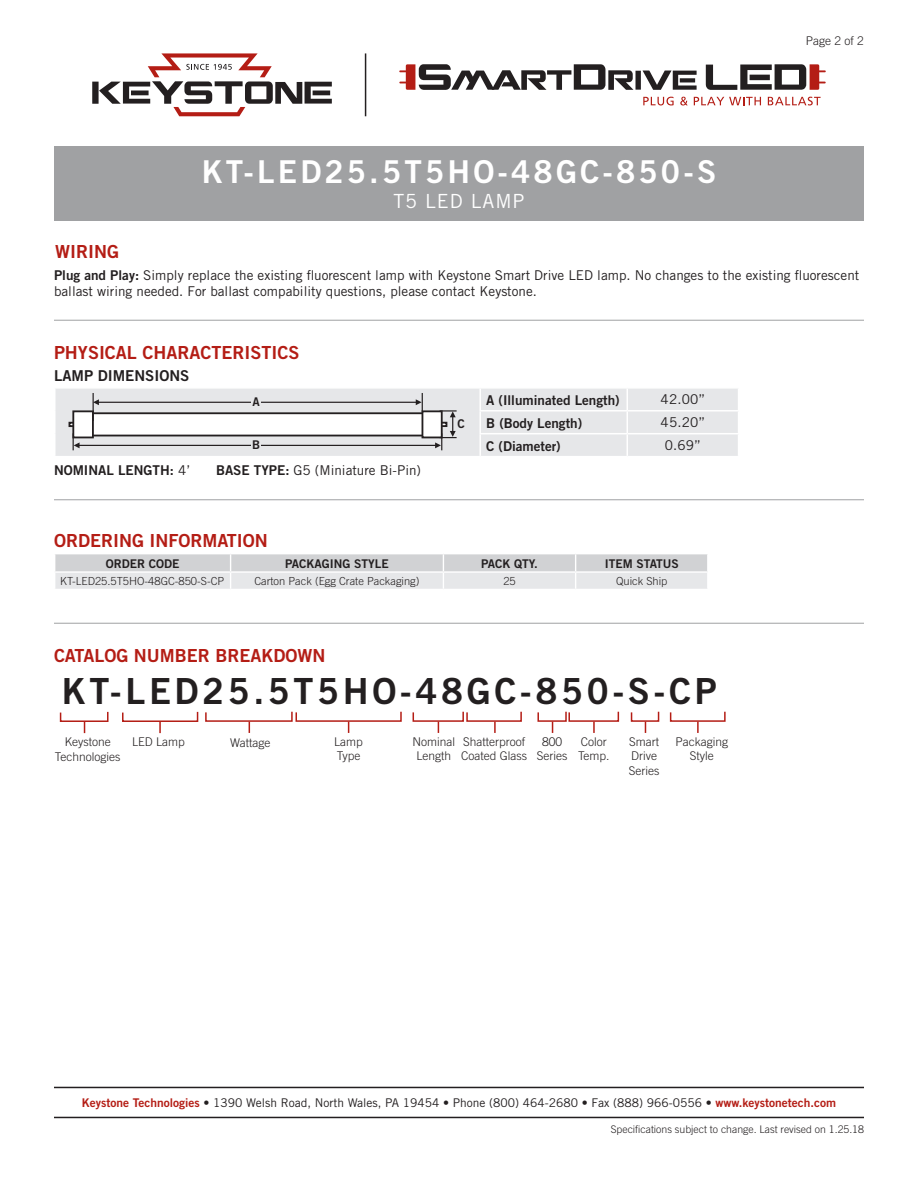
<style>
.page{position:relative;width:918px;height:1188px;background:#fff}
.page>*{position:absolute;margin:0;border:0;box-sizing:border-box;transform-origin:0 0}
.t1{font:36px "Trade Gothic Bold Two";letter-spacing:.1em;color:#231f20}
.t2{font:31.5px "Trade Gothic Bold Two";letter-spacing:.1em;color:#fff}
.t3{font:19.5px "Trade Gothic";letter-spacing:.05em;color:#fff}
.t4{font:18px "Trade Gothic Bold Two";color:#b41d15}
.t5{font:15px "Trade Gothic Bold Two";color:#231f20}
.t6{font:13.5px/16.2px "Trade Gothic";color:#231f20}
.t7{font:13.5px "Trade Gothic Bold Two";color:#231f20}
.t8{font:300 12px/14.4px "Trade Gothic";color:#231f20;text-align:center}
.t9{font:12px "Trade Gothic";color:#231f20}
.t10{font:12px "Trade Gothic Bold Two";color:#231f20}
.t11{font:300 11.1px "Trade Gothic";color:#231f20}
.t12{font:300 10.5px "Trade Gothic";color:#231f20}
.s1{font-family:"Trade Gothic Bold Two"}
.s2{font-family:"Trade Gothic"}
.s3{font-family:"Trade Gothic Bold Two";color:#b41d15}
</style>
<div class="page">
<svg style="left:55px;top:554px;width:653px;height:35px;background:#dddee0"></svg>
<hr style="left:54px;top:623px;width:810px;height:1px;background:#a0a1a3">
<hr style="left:54px;top:320px;width:810px;height:1px;background:#a0a1a3">
<hr style="left:54px;top:499px;width:810px;height:1px;background:#a0a1a3">
<hr style="left:54px;top:1117px;width:810px;height:1px;background:#231f20">
<hr style="left:54px;top:1087px;width:810px;height:1px;background:#231f20">
<div style="left:54px;top:146px;width:810px;height:75px;background:#a0a1a3"></div>
<svg style="left:59px;top:711px;width:50px;height:22px"></svg>
<svg style="left:122px;top:711px;width:280px;height:22px"></svg>
<svg style="left:412px;top:711px;width:110px;height:22px"></svg>
<svg style="left:537px;top:711px;width:83px;height:22px"></svg>
<svg style="left:669px;top:711px;width:57px;height:22px"></svg>
<svg style="left:630px;top:711px;width:30px;height:22px"></svg>
<svg style="left:92px;top:53px;width:240px;height:63px"></svg>
<hr style="left:365px;top:53px;width:1px;height:63px;background:#231f20">
<svg style="left:643px;top:97px;width:31px;height:8px"></svg>
<svg style="left:680px;top:97px;width:8px;height:8px"></svg>
<svg style="left:694px;top:97px;width:67px;height:8px"></svg>
<svg style="left:768px;top:97px;width:53px;height:8px"></svg>
<svg style="left:399px;top:64px;width:298px;height:26px"></svg>
<svg style="left:706px;top:64px;width:120px;height:26px"></svg>
<div style="left:56px;top:389px;width:682px;height:67px;background:#e6e7e9"></div>
<hr style="left:479px;top:389px;width:2px;height:21px;background:#fff">
<hr style="left:627px;top:410px;width:112px;height:2px;background:#fff">
<hr style="left:627px;top:433px;width:112px;height:1px;background:#fff">
<hr style="left:479px;top:410px;width:148px;height:2px;background:#fff">
<hr style="left:479px;top:412px;width:2px;height:21px;background:#fff">
<hr style="left:479px;top:433px;width:148px;height:1px;background:#fff">
<hr style="left:479px;top:434px;width:2px;height:22px;background:#fff">
<svg style="left:627px;top:389px;width:1px;height:67px"></svg>
<div style="left:251px;top:440px;width:10px;height:11px;background:#e6e7e9"></div>
<svg style="left:69px;top:393px;width:388px;height:57px"></svg>
<div style="left:73px;top:411px;width:20px;height:26px;background:#fff"></div>
<div style="left:72px;top:410px;width:22px;height:28px;border:2px solid #231f20"></div>
<div style="left:422px;top:411px;width:20px;height:26px;background:#fff"></div>
<div style="left:422px;top:410px;width:21px;height:28px;border:2px solid #231f20"></div>
<h2 class="t2" style="left:202px;top:152px;width:516px">KT-LED25.5T5HO-48GC-850-S</h2>
<h3 class="t3" style="left:393px;top:189px;width:133px">T5 LED LAMP</h3>
<p class="t8" style="left:806px;top:34px;width:60px">Page 2 of 2</p>
<h3 class="t4" style="left:55px;top:240px;width:65px">WIRING</h3>
<p class="t6" style="left:54px;top:267px;width:807px"><span class="s1">Plug and Play:</span> Simply replace the existing fluorescent lamp with Keystone Smart Drive LED lamp. No changes to the existing fluorescent ballast wiring needed. For ballast compability questions, please contact Keystone.</p>
<h3 class="t4" style="left:54px;top:342px;width:247px">PHYSICAL CHARACTERISTICS</h3>
<p class="t5" style="left:54px;top:366px;width:137px">LAMP DIMENSIONS</p>
<p class="t10" style="left:253px;top:394px;width:9px">A</p>
<p class="t10" style="left:252px;top:438px;width:10px">B</p>
<p class="t7" style="left:54px;top:462px;width:138px">NOMINAL LENGTH: <span class="s2">4’</span></p>
<p class="t6" style="left:216px;top:462px;width:207px"><span class="s1">BASE TYPE:</span> G5 (Miniature Bi-Pin)</p>
<p class="t10" style="left:458px;top:416px;width:9px">C</p>
<p class="t7" style="left:486px;top:392px;width:135px">A (Illuminated Length)</p>
<p class="t6" style="left:661px;top:391px;width:46px">42.00”</p>
<p class="t7" style="left:486px;top:415px;width:97px">B (Body Length)</p>
<p class="t6" style="left:661px;top:414px;width:46px">45.20”</p>
<p class="t7" style="left:486px;top:437px;width:76px">C (Diameter)</p>
<p class="t6" style="left:665px;top:437px;width:38px">0.69”</p>
<h3 class="t4" style="left:54px;top:530px;width:215px">ORDERING INFORMATION</h3>
<p class="t10" style="left:106px;top:556px;width:75px">ORDER CODE</p>
<p class="t10" style="left:285px;top:556px;width:105px">PACKAGING STYLE</p>
<p class="t10" style="left:481px;top:556px;width:58px">PACK QTY.</p>
<p class="t10" style="left:605px;top:556px;width:75px">ITEM STATUS</p>
<p class="t11" style="left:60px;top:575px;width:166px">KT-LED25.5T5HO-48GC-850-S-CP</p>
<p class="t11" style="left:254px;top:575px;width:167px">Carton Pack (Egg Crate Packaging)</p>
<p class="t11" style="left:503px;top:575px;width:14px">25</p>
<p class="t11" style="left:616px;top:575px;width:53px">Quick Ship</p>
<h3 class="t4" style="left:54px;top:645px;width:273px">CATALOG NUMBER BREAKDOWN</h3>
<h1 class="t1" style="left:62px;top:669px;width:656px">KT-LED25.5T5HO-48GC-850-S-CP</h1>
<p class="t8" style="left:55px;top:734px;width:67px">Keystone<br>Technologies</p>
<p class="t8" style="left:132px;top:734px;width:54px">LED Lamp</p>
<p class="t8" style="left:412px;top:734px;width:44px">Nominal<br>Length</p>
<p class="t8" style="left:230px;top:735px;width:42px">Wattage</p>
<p class="t8" style="left:578px;top:734px;width:33px;text-align:left">Color<br>Temp.</p>
<p class="t8" style="left:675px;top:734px;width:54px">Packaging<br>Style</p>
<p class="t8" style="left:334px;top:734px;width:30px;text-align:left">Lamp<br>Type</p>
<p class="t8" style="left:537px;top:734px;width:32px">800<br>Series</p>
<p class="t8" style="left:461px;top:734px;width:67px;text-align:left">Shatterproof<br>Coated Glass</p>
<p class="t8" style="left:629px;top:734px;width:32px;text-align:left">Smart<br>Drive<br>Series</p>
<p class="t9" style="left:82px;top:1095px;width:756px"><span class="s3">Keystone Technologies</span> <span class="s1">•</span> 1390 Welsh Road, North Wales, PA 19454 <span class="s1">•</span> Phone (800) 464-2680 <span class="s1">•</span> Fax (888) 966-0556 • <span class="s3">www.keystonetech.com</span></p>
<p class="t12" style="left:611px;top:1123px;width:255px">Specifications subject to change. Last revised on 1.25.18</p>
</div>
